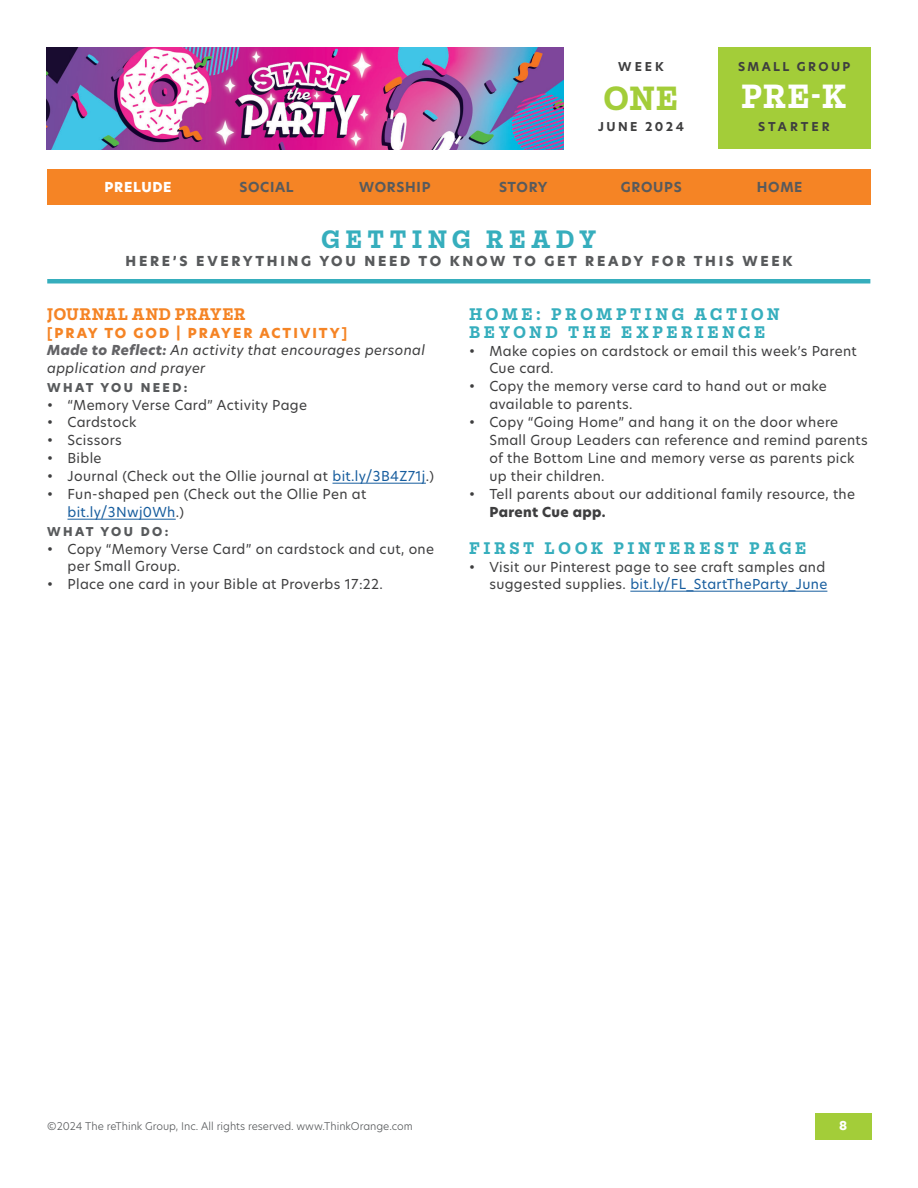
<style>
.page{position:relative;width:918px;height:1188px;background:#fff}
.page>*{position:absolute;margin:0;border:0;box-sizing:border-box;transform-origin:0 0}
.t1{font:700 36px "Mortise";color:#fff}
.t2{font:700 36px "Mortise";color:#a3cd39}
.t3{font:700 27px "Mortise";letter-spacing:.2em;color:#36aebd}
.t4{font:700 18px/18px "Mortise";letter-spacing:.2em;color:#36aebd}
.t5{font:700 18px "Mortise";letter-spacing:.025em;color:#f58425}
.t6{font:13.5px/18px "New Hero";letter-spacing:.025em;color:#3e3e3f}
.t7{font:italic 13.5px/18px "New Hero";letter-spacing:.025em;color:#3e3e3f}
.t8{font:800 13.5px "New Hero";letter-spacing:.2em;color:#585a5c}
.t9{font:700 13.5px "New Hero";letter-spacing:.05em;color:#585a5c}
.t10{font:800 13.5px "New Hero";letter-spacing:.025em;color:#3e3e3f}
.t11{font:800 13.5px "New Hero";letter-spacing:.05em;color:#fff}
.t12{font:700 12px "New Hero";letter-spacing:.2em;color:#3e3e3f}
.t13{font:800 12px "New Hero";letter-spacing:.2em;color:#585a5c}
.t14{font:700 12px "New Hero";letter-spacing:.245em;color:#3e3e3f}
.t15{font:800 12px "New Hero";color:#fff}
.t16{font:300 10.5px "New Hero";color:#585a5c}
.s1{font-weight:800;font-style:normal;color:#f58425}
.s2{font-weight:800;color:#636366}
.s3{color:#175d9e}
</style>
<div class="page">
<img style="left:46px;top:47px;width:518px;height:102px">
<div style="left:717px;top:47px;width:154px;height:102px;background:#a3cd39"></div>
<div style="left:47px;top:279px;width:823px;height:5px;background:#36aebd"></div>
<div style="left:47px;top:170px;width:824px;height:36px;background:#f58425"></div>
<div style="left:815px;top:1113px;width:57px;height:27px;background:#a3cd39"></div>
<hr style="left:333px;top:483px;width:93px;height:1px;background:#175d9e">
<hr style="left:68px;top:519px;width:108px;height:1px;background:#175d9e">
<hr style="left:630px;top:591px;width:197px;height:1px;background:#175d9e">
<p class="t12" style="left:618px;top:59px;width:47px">WEEK</p>
<p class="t12" style="left:738px;top:59px;width:114px">SMALL GROUP</p>
<h1 class="t2" style="left:604px;top:79px;width:76px">ONE</h1>
<h1 class="t1" style="left:741px;top:77px;width:107px">PRE-K</h1>
<p class="t12" style="left:598px;top:119px;width:87px">JUNE 2024</p>
<p class="t14" style="left:758px;top:119px;width:73px">STARTER</p>
<p class="t11" style="left:105px;top:177px;width:69px">PRELUDE</p>
<p class="t9" style="left:239px;top:177px;width:56px">SOCIAL</p>
<p class="t9" style="left:359px;top:177px;width:73px">WORSHIP</p>
<p class="t9" style="left:499px;top:177px;width:50px">STORY</p>
<p class="t9" style="left:621px;top:177px;width:62px">GROUPS</p>
<p class="t9" style="left:757px;top:177px;width:47px">HOME</p>
<h2 class="t3" style="left:322px;top:224px;width:276px">GETTING READY</h2>
<p class="t8" style="left:126px;top:251px;width:668px">HERE’S EVERYTHING YOU NEED TO KNOW TO GET READY FOR THIS WEEK</p>
<h3 class="t5" style="left:47px;top:304px;width:200px">JOURNAL AND PRAYER</h3>
<p class="t7" style="left:47px;top:323px;width:379px"><span class="s1">[PRAY TO GOD | PRAYER ACTIVITY]<br></span><span class="s2">Made to Reflect:</span> An activity that encourages personal application and prayer</p>
<p class="t13" style="left:47px;top:379px;width:142px">WHAT YOU NEED:</p>
<p class="t6" style="left:47px;top:395px;width:261px">• “Memory Verse Card” Activity Page</p>
<p class="t6" style="left:47px;top:413px;width:91px">• Cardstock</p>
<p class="t6" style="left:47px;top:431px;width:76px">• Scissors</p>
<p class="t6" style="left:47px;top:449px;width:56px">• Bible</p>
<p class="t6" style="left:47px;top:467px;width:388px">• Journal (Check out the Ollie journal at <span class="s3">bit.ly/3B4Z71j</span>.)</p>
<p class="t6" style="left:68px;top:485px;width:300px;text-indent:-20px">• Fun-shaped pen (Check out the Ollie Pen at <span class="s3">bit.ly/3Nwj0Wh</span>.)</p>
<p class="t13" style="left:47px;top:523px;width:123px">WHAT YOU DO:</p>
<p class="t6" style="left:68px;top:539px;width:368px;text-indent:-20px">• Copy “Memory Verse Card” on cardstock and cut, one per Small Group.</p>
<p class="t6" style="left:47px;top:575px;width:337px">• Place one card in your Bible at Proverbs 17:22.</p>
<h3 class="t4" style="left:469px;top:305px;width:312px">HOME: PROMPTING ACTION<br>BEYOND THE EXPERIENCE</h3>
<p class="t6" style="left:489px;top:341px;width:369px;text-indent:-20px">• Make copies on cardstock or email this week’s Parent<br>Cue card.</p>
<p class="t6" style="left:489px;top:377px;width:339px;text-indent:-20px">• Copy the memory verse card to hand out or make available to parents.</p>
<p class="t6" style="left:489px;top:413px;width:380px;text-indent:-20px">• Copy “Going Home” and hang it on the door where Small Group Leaders can reference and remind parents of the Bottom Line and memory verse as parents pick up their children.</p>
<p class="t6" style="left:469px;top:485px;width:387px">• Tell parents about our additional family resource, the</p>
<p class="t10" style="left:489px;top:503px;width:118px">Parent Cue app.</p>
<h3 class="t4" style="left:469px;top:539px;width:339px">FIRST LOOK PINTEREST PAGE</h3>
<p class="t6" style="left:469px;top:557px;width:360px;text-align:right">• Visit our Pinterest page to see craft samples and suggested supplies. <span class="s3">bit.ly/FL_StartTheParty_June</span></p>
<p class="t16" style="left:47px;top:1118px;width:367px">©2024 The reThink Group, Inc. All rights reserved. www.ThinkOrange.com</p>
<p class="t15" style="left:839px;top:1117px;width:10px">8</p>
</div>
